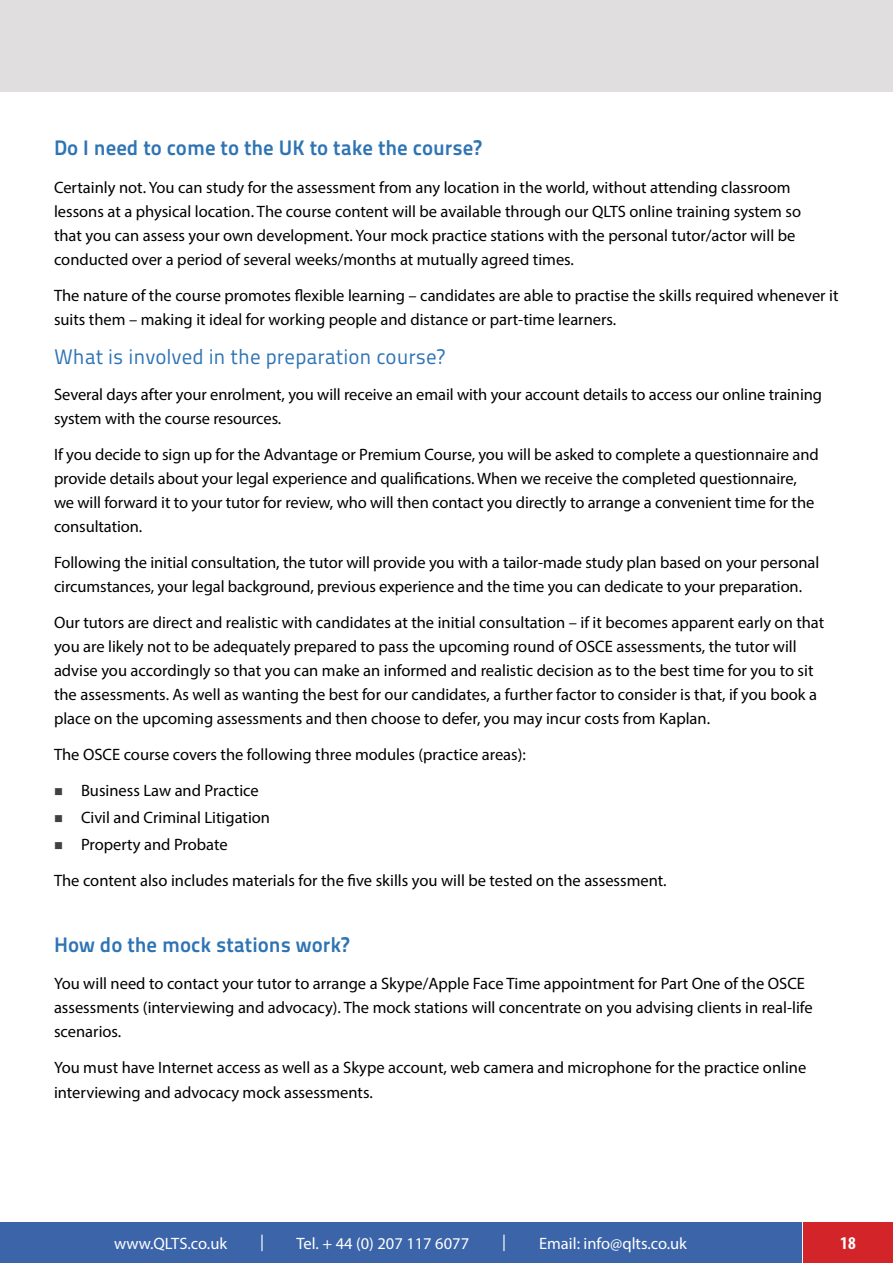
<style>
.page{position:relative;width:893px;height:1263px;background:#fff}
.page>*{position:absolute;margin:0;border:0;box-sizing:border-box;transform-origin:0 0}
.t1{font:21px "Titillium Maps 29 L 800 wt";color:#2e74b5}
.t2{font:21px "Titillium Maps 29 L 400 wt";color:#2e74b5}
.t3{font:700 condensed 18px "Myriad Pro";color:#fff}
.t4{font:16.5px/24px "Myriad Pro";color:#000}
.t5{font:16.5px "Myriad Pro";color:#fff}
</style>
<div class="page">
<div style="left:0;top:1222px;width:801px;height:41px;background:#3b64a9"></div>
<div style="left:803px;top:1222px;width:90px;height:41px;background:#d3242a"></div>
<div style="left:0;top:0;width:893px;height:91px;background:#e0dede"></div>
<p class="t1" style="left:54px;top:132px;width:429px">Do I need to come to the UK to take the course?</p>
<p class="t4" style="left:54px;top:175px;width:748px">Certainly not. You can study for the assessment from any location in the world, without attending classroom lessons at a physical location. The course content will be available through our QLTS online training system so that you can assess your own development. Your mock practice stations with the personal tutor/actor will be conducted over a period of several weeks/months at mutually agreed times.</p>
<p class="t4" style="left:54px;top:283px;width:786px">The nature of the course promotes flexible learning – candidates are able to practise the skills required whenever it suits them – making it ideal for working people and distance or part-time learners.</p>
<p class="t2" style="left:54px;top:341px;width:392px">What is involved in the preparation course?</p>
<p class="t4" style="left:54px;top:382px;width:770px">Several days after your enrolment, you will receive an email with your account details to access our online training system with the course resources.</p>
<p class="t4" style="left:54px;top:442px;width:766px">If you decide to sign up for the Advantage or Premium Course, you will be asked to complete a questionnaire and provide details about your legal experience and qualifications. When we receive the completed questionnaire, we will forward it to your tutor for review, who will then contact you directly to arrange a convenient time for the consultation.</p>
<p class="t4" style="left:54px;top:550px;width:767px">Following the initial consultation, the tutor will provide you with a tailor-made study plan based on your personal circumstances, your legal background, previous experience and the time you can dedicate to your preparation.</p>
<p class="t4" style="left:54px;top:610px;width:772px">Our tutors are direct and realistic with candidates at the initial consultation – if it becomes apparent early on that you are likely not to be adequately prepared to pass the upcoming round of OSCE assessments, the tutor will advise you accordingly so that you can make an informed and realistic decision as to the best time for you to sit the assessments. As well as wanting the best for our candidates, a further factor to consider is that, if you book a place on the upcoming assessments and then choose to defer, you may incur costs from Kaplan.</p>
<p class="t4" style="left:81px;top:736px;width:446px;line-height:35.8px;text-indent:-27px">The OSCE course covers the following three modules (practice areas):<br>Business Law and Practice</p>
<p class="t4" style="left:81px;top:804px;width:191px;line-height:27px">Civil and Criminal Litigation<br>Property and Probate</p>
<p class="t4" style="left:54px;top:868px;width:614px">The content also includes materials for the five skills you will be tested on the assessment.</p>
<p class="t1" style="left:54px;top:928px;width:297px">How do the mock stations work?</p>
<p class="t4" style="left:54px;top:972px;width:760px">You will need to contact your tutor to arrange a Skype/Apple Face Time appointment for Part One of the OSCE assessments (interviewing and advocacy). The mock stations will concentrate on you advising clients in real-life scenarios.</p>
<p class="t4" style="left:54px;top:1056px;width:754px">You must have Internet access as well as a Skype account, web camera and microphone for the practice online interviewing and advocacy mock assessments.</p>
<p class="t5" style="left:114px;top:1233px;width:115px">www.QLTS.co.uk</p>
<p class="t5" style="left:260px;top:1232px;width:5px">|</p>
<p class="t5" style="left:296px;top:1233px;width:174px">Tel. + 44 (0) 207 117 6077</p>
<p class="t5" style="left:502px;top:1232px;width:5px">|</p>
<p class="t5" style="left:539px;top:1233px;width:149px">Email: info@qlts.co.uk</p>
<p class="t3" style="left:840px;top:1232px;width:17px">18</p>
</div>
